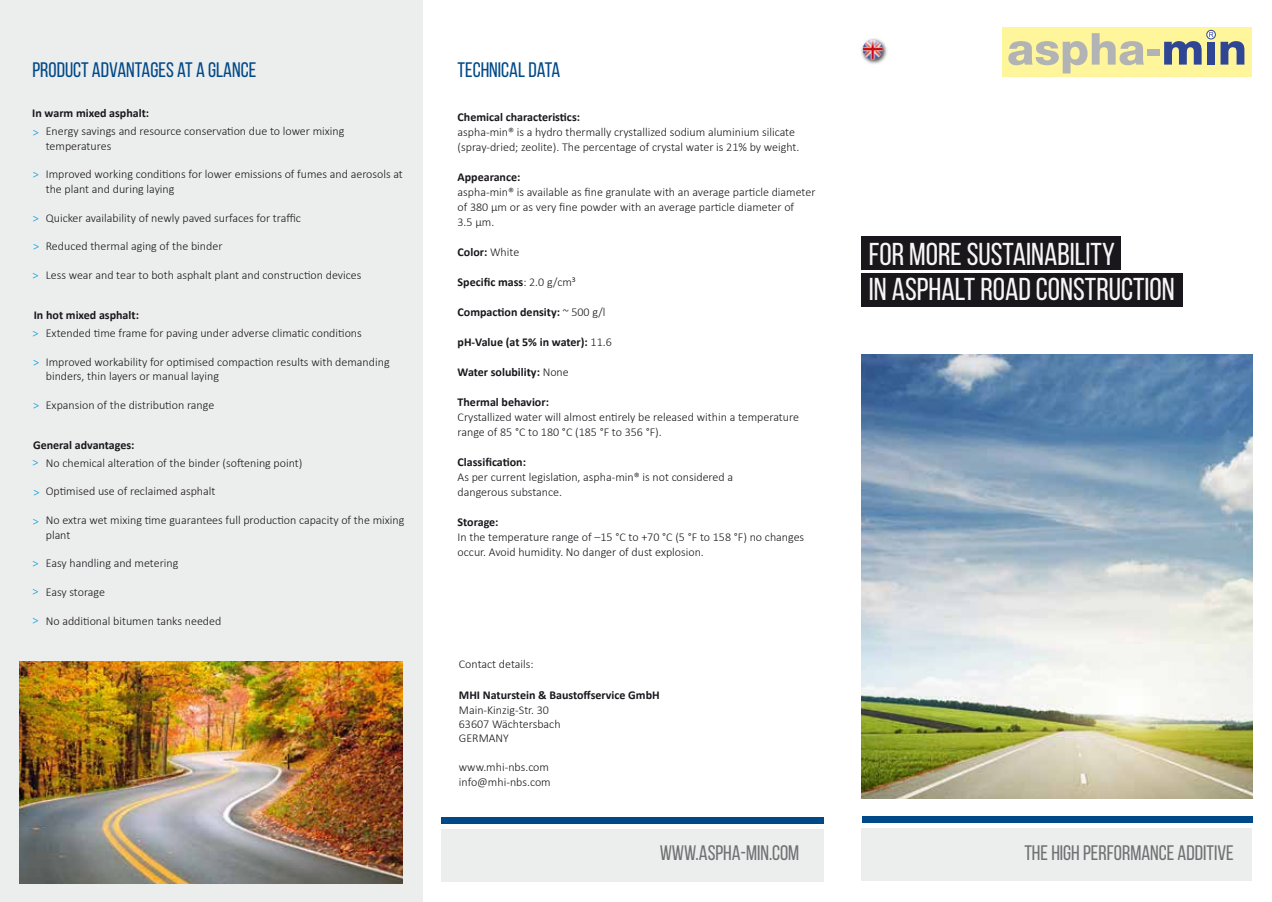
<style>
.page{position:relative;width:1272px;height:902px;background:#fff}
.page>*{position:absolute;margin:0;border:0;box-sizing:border-box;transform-origin:0 0}
.t1{font:31.65px/35.1px "Bebas Neue";color:#f6f6f6}
.t2{font:21px "Bebas Neue";color:#707172}
.t3{font:21px "Bebas Neue";color:#004988}
.t4{font:300 12px/14.4px "Calibri";color:#1a171c}
.t5{font:700 12px "Calibri";color:#1a171c}
.t6{font:300 12px "Calibri";color:#009ee0}
.s1{font-weight:300}
</style>
<div class="page">
<div style="left:861px;top:828px;width:391px;height:52px;background:#eceded"></div>
<div style="left:441px;top:829px;width:382px;height:52px;background:#eceded"></div>
<img style="left:861px;top:354px;width:391px;height:444px">
<div style="left:0;top:0;width:422px;height:901px;background:#eceded"></div>
<img style="left:19px;top:662px;width:383px;height:221px">
<div style="left:1002px;top:27px;width:249px;height:50px;background:#fff59b"></div>
<svg style="left:1008px;top:33px;width:135px;height:40px"></svg>
<svg style="left:1164px;top:41px;width:37px;height:24px"></svg>
<div style="left:1207px;top:42px;width:7px;height:23px;background:#2e4694"></div>
<svg style="left:1220px;top:41px;width:24px;height:24px"></svg>
<div style="left:1206px;top:30px;width:9px;height:9px;border:1px solid #2e4694;border-radius:50%"></div>
<svg style="left:1209px;top:32px;width:4px;height:5px"></svg>
<div style="left:1147px;top:49px;width:12px;height:7px;background:#b1b3b4"></div>
<img style="left:861px;top:38px;width:26px;height:26px">
<img style="left:862px;top:40px;width:20px;height:19px;border-radius:10px">
<div style="left:441px;top:817px;width:382px;height:6px;background:#004988"></div>
<div style="left:861px;top:237px;width:260px;height:33px;background:#1a171c"></div>
<div style="left:861px;top:273px;width:321px;height:34px;background:#1a171c"></div>
<div style="left:861px;top:816px;width:391px;height:7px;background:#004988"></div>
<h2 class="t3" style="left:32px;top:58px;width:225px">PRODUCT ADVANTAGES AT A GLANCE</h2>
<p class="t5" style="left:32px;top:106px;width:118px">In warm mixed asphalt:</p>
<p class="t4" style="left:46px;top:124px;width:300px">Energy savings and resource conservation due to lower mixing temperatures</p>
<p class="t4" style="left:46px;top:167px;width:358px">Improved working conditions for lower emissions of fumes and aerosols at the plant and during laying</p>
<p class="t4" style="left:46px;top:210px;width:257px">Quicker availability of newly paved surfaces for traffic</p>
<p class="t4" style="left:46px;top:239px;width:178px">Reduced thermal aging of the binder</p>
<p class="t4" style="left:46px;top:268px;width:317px">Less wear and tear to both asphalt plant and construction devices</p>
<p class="t6" style="left:33px;top:124px;width:7px">&gt;</p>
<p class="t6" style="left:33px;top:166px;width:7px">&gt;</p>
<p class="t6" style="left:33px;top:210px;width:7px">&gt;</p>
<p class="t6" style="left:33px;top:238px;width:7px">&gt;</p>
<p class="t6" style="left:33px;top:267px;width:7px">&gt;</p>
<p class="t5" style="left:34px;top:307px;width:107px">In hot mixed asphalt:</p>
<p class="t6" style="left:33px;top:325px;width:7px">&gt;</p>
<p class="t6" style="left:33px;top:354px;width:7px">&gt;</p>
<p class="t6" style="left:33px;top:397px;width:7px">&gt;</p>
<p class="t4" style="left:46px;top:325px;width:317px">Extended time frame for paving under adverse climatic conditions</p>
<p class="t4" style="left:46px;top:354px;width:345px">Improved workability for optimised compaction results with demanding binders, thin layers or manual laying</p>
<p class="t4" style="left:46px;top:397px;width:170px">Expansion of the distribution range</p>
<p class="t5" style="left:33px;top:437px;width:103px">General advantages:</p>
<p class="t4" style="left:46px;top:455px;width:258px">No chemical alteration of the binder (softening point)</p>
<p class="t4" style="left:46px;top:484px;width:171px">Optimised use of reclaimed asphalt</p>
<p class="t4" style="left:46px;top:513px;width:360px">No extra wet mixing time guarantees full production capacity of the mixing plant</p>
<p class="t4" style="left:46px;top:556px;width:134px">Easy handling and metering</p>
<p class="t4" style="left:46px;top:585px;width:61px">Easy storage</p>
<p class="t4" style="left:46px;top:613px;width:177px">No additional bitumen tanks needed</p>
<p class="t6" style="left:33px;top:454px;width:7px">&gt;</p>
<p class="t6" style="left:33px;top:484px;width:7px">&gt;</p>
<p class="t6" style="left:33px;top:513px;width:7px">&gt;</p>
<p class="t6" style="left:33px;top:555px;width:7px">&gt;</p>
<p class="t6" style="left:33px;top:583px;width:7px">&gt;</p>
<p class="t6" style="left:33px;top:613px;width:7px">&gt;</p>
<h2 class="t3" style="left:457px;top:59px;width:104px">TECHNICAL DATA</h2>
<p class="t5" style="left:457px;top:110px;width:124px">Chemical characteristics:</p>
<p class="t4" style="left:457px;top:124px;width:343px;line-height:15px">aspha-min® is a hydro thermally crystallized sodium aluminium silicate (spray-dried; zeolite). The percentage of crystal water is 21% by weight.</p>
<p class="t5" style="left:457px;top:170px;width:64px">Appearance:</p>
<p class="t4" style="left:457px;top:184px;width:359px;line-height:15px">aspha-min® is available as fine granulate with an average particle diameter of 380 µm or as very fine powder with an average particle diameter of<br>3.5 µm.</p>
<p class="t5" style="left:457px;top:245px;width:63px">Color: <span class="s1">White</span></p>
<p class="t5" style="left:457px;top:275px;width:120px">Specific mass<span class="s1">: 2.0 g/cm³</span></p>
<p class="t5" style="left:457px;top:305px;width:149px">Compaction density: <span class="s1">~ 500 g/l</span></p>
<p class="t5" style="left:457px;top:335px;width:156px">pH-Value (at 5% in water): <span class="s1">11.6</span></p>
<p class="t5" style="left:457px;top:365px;width:113px">Water solubility: <span class="s1">None</span></p>
<p class="t5" style="left:457px;top:395px;width:93px">Thermal behavior:</p>
<p class="t4" style="left:457px;top:409px;width:343px;line-height:15px">Crystallized water will almost entirely be released within a temperature range of 85 °C to 180 °C (185 °F to 356 °F).</p>
<p class="t5" style="left:457px;top:455px;width:70px">Classification:</p>
<p class="t4" style="left:457px;top:469px;width:277px;line-height:15px">As per current legislation, aspha-min® is not considered a dangerous substance.</p>
<p class="t5" style="left:457px;top:515px;width:43px">Storage:</p>
<p class="t4" style="left:457px;top:529px;width:348px;line-height:15px">In the temperature range of –15 °C to +70 °C (5 °F to 158 °F) no changes occur. Avoid humidity. No danger of dust explosion.</p>
<p class="t4" style="left:459px;top:657px;width:76px">Contact details:</p>
<p class="t5" style="left:459px;top:687px;width:202px">MHI Naturstein &amp; Baustoffservice GmbH</p>
<p class="t4" style="left:459px;top:702px;width:103px">Main-Kinzig-Str. 30<br>63607 Wächtersbach<br>GERMANY</p>
<p class="t4" style="left:459px;top:759px;width:93px">www.mhi-nbs.com info@mhi-nbs.com</p>
<h2 class="t2" style="left:659px;top:841px;width:141px">WWW.ASPHA-MIN.COM</h2>
<h1 class="t1" style="left:868px;top:236px;width:307px">FOR MORE SUSTAINABILITY<br>IN ASPHALT ROAD CONSTRUCTION</h1>
<h2 class="t2" style="left:1024px;top:841px;width:211px">THE HIGH PERFORMANCE ADDITIVE</h2>
</div>
